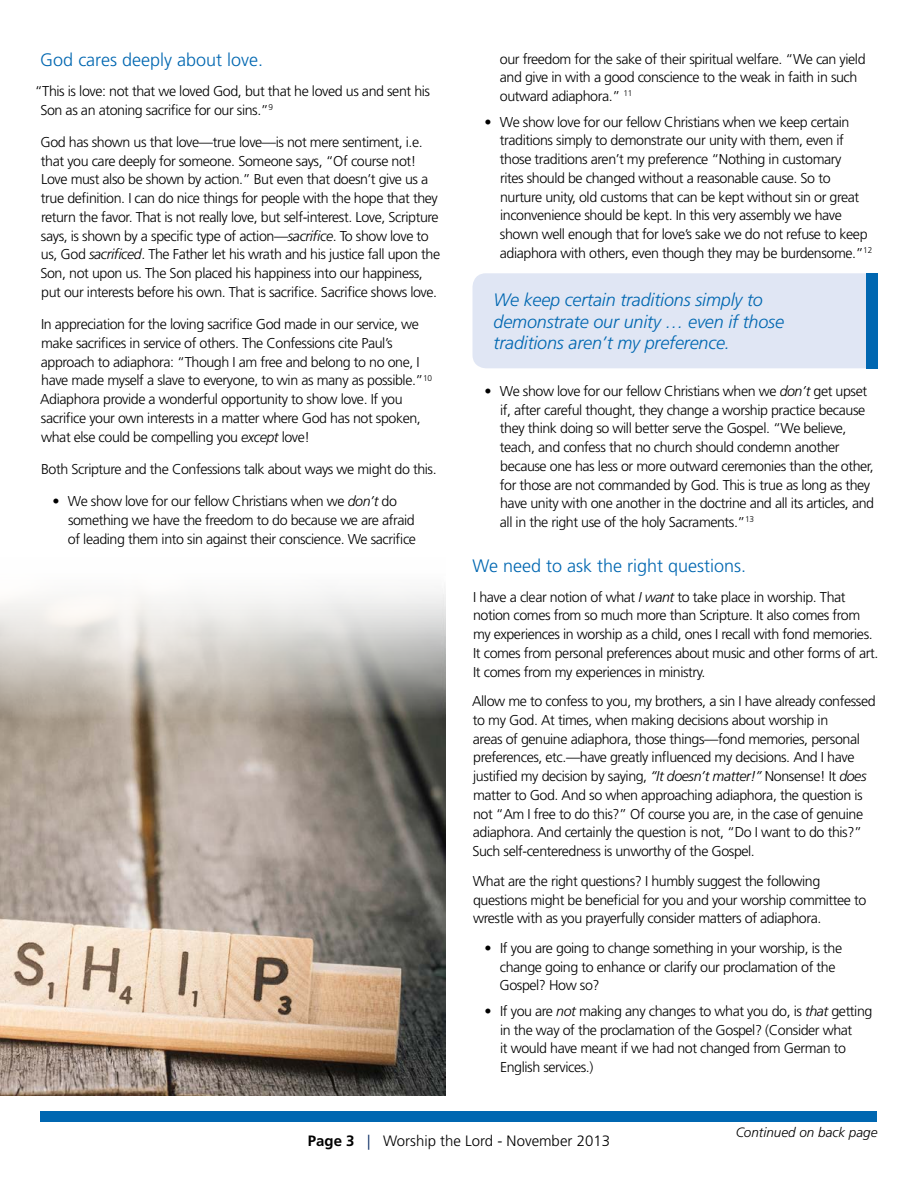
<style>
.page{position:relative;width:918px;height:1188px;background:#fff}
.page>*{position:absolute;margin:0;border:0;box-sizing:border-box;transform-origin:0 0}
.t1{font:italic 300 18px/21.6px "Frutiger LT Std";letter-spacing:-.01em;color:#0067b1}
.t2{font:300 18px "Frutiger LT Std";color:#0067b1}
.t3{font:300 15px "Frutiger LT Std";color:#000}
.t4{font:300 14.25px/18.8px "Frutiger LT Std";letter-spacing:-.03em;color:#000}
.t5{font:italic 300 13.5px "Frutiger LT Std";color:#000}
.s1{font-style:italic}
.s2{font-weight:700}
.s3{color:#00245d}
</style>
<div class="page">
<div style="left:40px;top:1111px;width:838px;height:11px;background:#0067b1"></div>
<div style="left:472px;top:273px;width:394px;height:95px;background:#e0e6f4"></div>
<div style="left:866px;top:273px;width:12px;height:95px;background:#0067b1"></div>
<img style="left:0;top:587px;width:446px;height:508px">
<p class="t2" style="left:40px;top:50px;width:224px">God cares deeply about love.</p>
<p class="t4" style="left:40px;top:82px;width:391px;text-indent:-6px">“This is love: not that we loved God, but that he loved us and sent his<br>Son as an atoning sacrifice for our sins.”<sup>9</sup></p>
<p class="t4" style="left:40px;top:133px;width:401px">God has shown us that love—true love—is not mere sentiment, i.e. that you care deeply for someone. Someone says, “Of course not!<br>Love must also be shown by action.” But even that doesn’t give us a true definition. I can do nice things for people with the hope that they return the favor. That is not really love, but self-interest. Love, Scripture says, is shown by a specific type of action—<span class="s1">sacrifice</span>. To show love to us, God <span class="s1">sacrificed</span>. The Father let his wrath and his justice fall upon the Son, not upon us. The Son placed his happiness into our happiness, put our interests before his own. That is sacrifice. Sacrifice shows love.</p>
<p class="t4" style="left:40px;top:315px;width:394px">In appreciation for the loving sacrifice God made in our service, we make sacrifices in service of others. The Confessions cite Paul’s approach to adiaphora: “Though I am free and belong to no one, I have made myself a slave to everyone, to win as many as possible.”<sup>10<br></sup>Adiaphora provide a wonderful opportunity to show love. If you sacrifice your own interests in a matter where God has not spoken, what else could be compelling you <span class="s1">except</span> love!</p>
<p class="t4" style="left:41px;top:460px;width:397px">Both Scripture and the Confessions talk about ways we might do this.</p>
<p class="t4" style="left:68px;top:492px;width:350px;text-indent:-15px">• We show love for our fellow Christians when we <span class="s1">don’t</span> do something we have the freedom to do because we are afraid of leading them into sin against their conscience. We sacrifice</p>
<p class="t4" style="left:500px;top:49px;width:367px">our freedom for the sake of their spiritual welfare. “We can yield and give in with a good conscience to the weak in faith in such outward adiaphora.” <sup>11</sup></p>
<p class="t4" style="left:500px;top:112px;width:374px;text-indent:-15px">• We show love for our fellow Christians when we keep certain traditions simply to demonstrate our unity with them, even if those traditions aren’t my preference “Nothing in customary<br>rites should be changed without a reasonable cause. So to nurture unity, old customs that can be kept without sin or great inconvenience should be kept. In this very assembly we have shown well enough that for love’s sake we do not refuse to keep adiaphora with others, even though they may be burdensome.”<sup>12</sup></p>
<p class="t1" style="left:494px;top:289px;width:292px">We keep certain traditions simply to demonstrate our unity … even if those traditions aren’t my preference.</p>
<p class="t4" style="left:500px;top:382px;width:376px;text-indent:-15px">• We show love for our fellow Christians when we <span class="s1">don’t</span> get upset if, after careful thought, they change a worship practice because they think doing so will better serve the Gospel. “We believe, teach, and confess that no church should condemn another because one has less or more outward ceremonies than the other, for those are not commanded by God. This is true as long as they have unity with one another in the doctrine and all its articles, and all in the right use of the holy Sacraments.”<sup>13</sup></p>
<p class="t2" style="left:472px;top:556px;width:275px">We need to ask the right questions.</p>
<p class="t4" style="left:473px;top:588px;width:407px">I have a clear notion of what <span class="s1">I want</span> to take place in worship. That notion comes from so much more than Scripture. It also comes from my experiences in worship as a child, ones I recall with fond memories.<br>It comes from personal preferences about music and other forms of art.<br>It comes from my experiences in ministry.</p>
<p class="t4" style="left:472px;top:692px;width:405px">Allow me to confess to you, my brothers, a sin I have already confessed to my God. At times, when making decisions about worship in<br>areas of genuine adiaphora, those things—fond memories, personal preferences, etc.—have greatly influenced my decisions. And I have justified my decision by saying, <span class="s1">“It doesn’t matter!”</span> Nonsense! It <span class="s1">does </span>matter to God. And so when approaching adiaphora, the question is not “Am I free to do this?” Of course you are, in the case of genuine adiaphora. And certainly the question is not, “Do I want to do this?” Such self-centeredness is unworthy of the Gospel.</p>
<p class="t4" style="left:473px;top:872px;width:395px">What are the right questions? I humbly suggest the following questions might be beneficial for you and your worship committee to wrestle with as you prayerfully consider matters of adiaphora.</p>
<p class="t4" style="left:500px;top:939px;width:344px;text-indent:-15px">• If you are going to change something in your worship, is the change going to enhance or clarify our proclamation of the<br>Gospel? How so?</p>
<p class="t4" style="left:500px;top:1002px;width:374px;text-indent:-16px">• If you are <span class="s1">not</span> making any changes to what you do, is <span class="s1">that</span> getting in the way of the proclamation of the Gospel? (Consider what<br>it would have meant if we had not changed from German to English services.)</p>
<p class="t3" style="left:308px;top:1133px;width:304px"><span class="s2">Page 3</span> <span class="s3">|</span> Worship the Lord - November 2013</p>
<p class="t5" style="left:736px;top:1124px;width:143px">Continued on back page</p>
</div>
